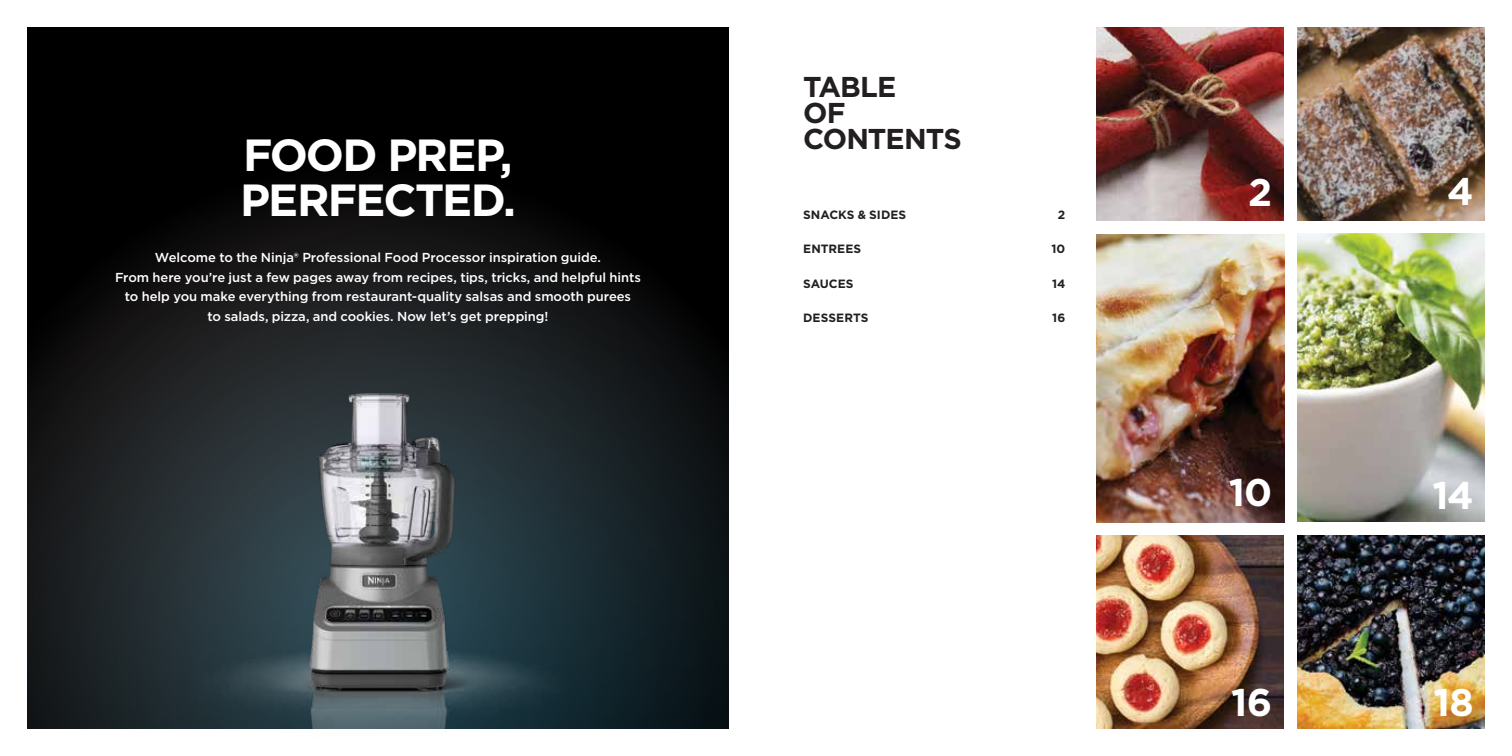
<style>
.page{position:relative;width:1512px;height:756px;background:#fff}
.page>*{position:absolute;margin:0;border:0;box-sizing:border-box;transform-origin:0 0}
.t1{font:700 45px/45px "Gotham";letter-spacing:-.04em;color:#fff}
.t2{font:700 38.55px "Gotham";letter-spacing:-.02em;color:#fff}
.t3{font:700 28.65px/26.1px "Gotham";letter-spacing:-.035em;color:#231f20}
.t4{font:500 13.05px/19.5px "Gotham";letter-spacing:-.005em;color:#fff;text-align:center}
.t5{font:700 12px "Gotham";color:#231f20}
</style>
<div class="page">
<div style="left:27px;top:27px;width:702px;height:702px;background:#000"></div>
<svg style="left:27px;top:194px;width:702px;height:535px"></svg>
<img style="left:1096px;top:234px;width:188px;height:288px">
<img style="left:1297px;top:27px;width:188px;height:194px">
<img style="left:1297px;top:535px;width:188px;height:194px">
<img style="left:1096px;top:27px;width:188px;height:194px">
<img style="left:1096px;top:535px;width:188px;height:194px">
<img style="left:1297px;top:234px;width:188px;height:288px">
<img style="left:118px;top:340px;width:530px;height:389px">
<h1 class="t1" style="left:240px;top:132px;width:277px">FOOD PREP,<br>PERFECTED.</h1>
<p class="t4" style="left:115px;top:248px;width:527px">Welcome to the Ninja® Professional Food Processor inspiration guide.<br>From here you’re just a few pages away from recipes, tips, tricks, and helpful hints to help you make everything from restaurant-quality salsas and smooth purees<br>to salads, pizza, and cookies. Now let’s get prepping!</p>
<h3 class="t3" style="left:803px;top:74px;width:160px">TABLE<br>OF<br>CONTENTS</h3>
<p class="t5" style="left:803px;top:207px;width:104px">SNACKS &amp; SIDES</p>
<p class="t5" style="left:1058px;top:207px;width:9px">2</p>
<p class="t5" style="left:803px;top:241px;width:59px">ENTREES</p>
<p class="t5" style="left:1052px;top:241px;width:15px">10</p>
<p class="t5" style="left:803px;top:276px;width:52px">SAUCES</p>
<p class="t5" style="left:1052px;top:276px;width:15px">14</p>
<p class="t5" style="left:803px;top:310px;width:67px">DESSERTS</p>
<p class="t5" style="left:1052px;top:310px;width:15px">16</p>
<h2 class="t2" style="left:1248px;top:167px;width:25px">2</h2>
<h2 class="t2" style="left:1447px;top:166px;width:28px">4</h2>
<h2 class="t2" style="left:1229px;top:467px;width:45px">10</h2>
<h2 class="t2" style="left:1231px;top:676px;width:43px">16</h2>
<h2 class="t2" style="left:1432px;top:469px;width:43px">14</h2>
<h2 class="t2" style="left:1434px;top:676px;width:41px">18</h2>
</div>
